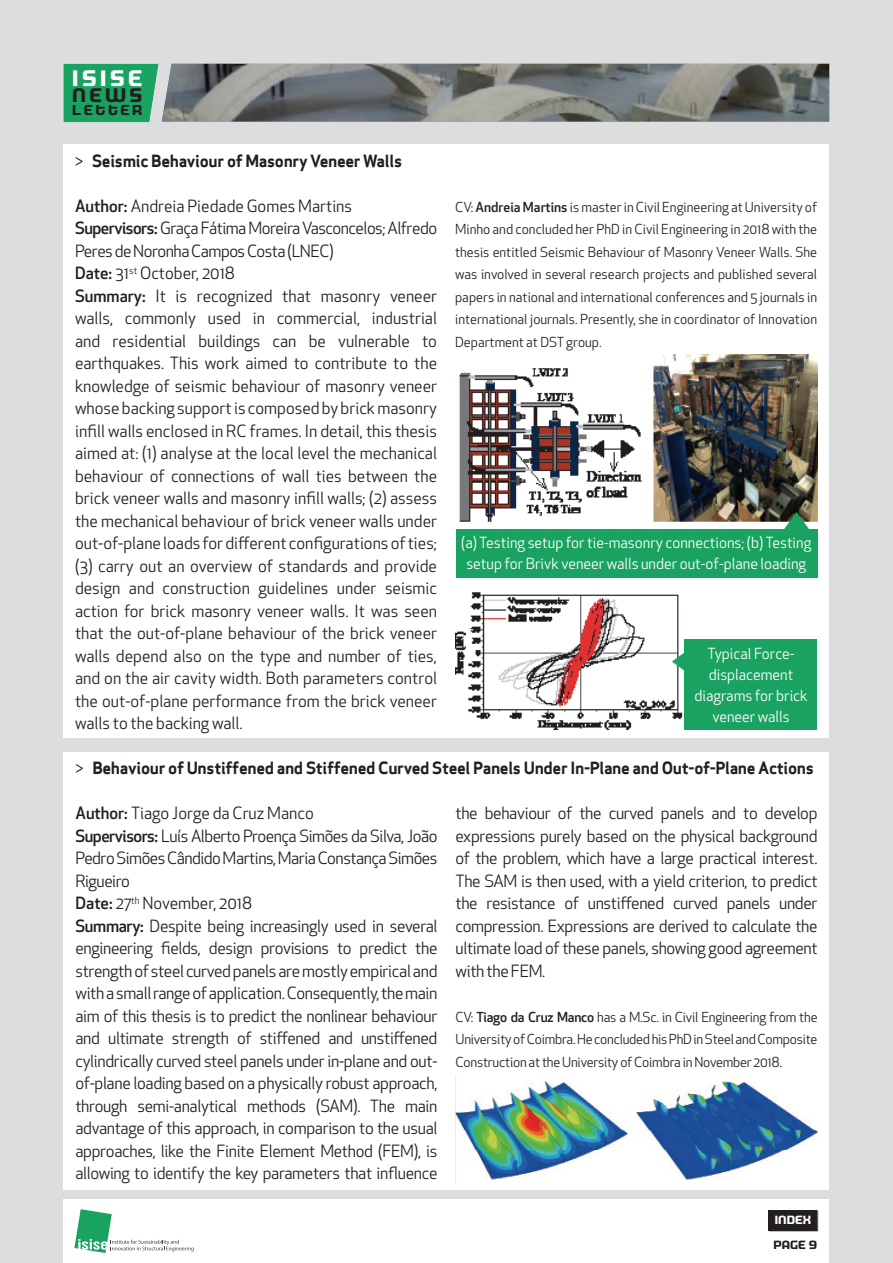
<style>
.page{position:relative;width:893px;height:1263px;background:#dcdddf}
.page>*{position:absolute;margin:0;border:0;box-sizing:border-box;transform-origin:0 0}
.t1{font:700 22.65px "Morgan Big";letter-spacing:.155em;color:#fff}
.t2{font:700 19.8px "Morgan Big";color:#231f20}
.t3{font:16.5px/22.5px "Apex New";color:#231f20}
.t4{font:16.5px/22.5px "Apex New";letter-spacing:-.02em;color:#231f20}
.t5{font:16.5px "Apex Sans Bold T";letter-spacing:-.02em;color:#231f20}
.t6{font:15px/21px "Apex New";color:#fff;text-align:center}
.t7{font:700 14.55px "Morgan Big";letter-spacing:.175em;color:#231f20}
.t8{font:13.5px/22.5px "Apex New";letter-spacing:-.015em;color:#231f20;text-align:justify}
.t9{font:700 12px "Morgan Big";color:#fff}
.t10{font:700 12px "Morgan Big";color:#231f20}
.s1{font-family:"Apex New"}
.s2{font-weight:500}
</style>
<div class="page">
<div style="left:64px;top:1199px;width:765px;height:64px;background:#fff"></div>
<svg style="left:74px;top:1209px;width:120px;height:44px"></svg>
<svg style="left:768px;top:1210px;width:50px;height:21px"></svg>
<div style="left:768px;top:1210px;width:49px;height:20px;background:#231f20"></div>
<div style="left:64px;top:144px;width:765px;height:594px;background:#fff"></div>
<div style="left:64px;top:752px;width:765px;height:437px;background:#fff"></div>
<img style="left:459px;top:355px;width:358px;height:167px">
<svg style="left:778px;top:512px;width:37px;height:17px"></svg>
<div style="left:456px;top:529px;width:361px;height:49px;background:#19a260"></div>
<img style="left:455px;top:1075px;width:362px;height:108px">
<img style="left:455px;top:592px;width:230px;height:137px">
<div style="left:685px;top:639px;width:132px;height:90px;background:#19a260"></div>
<svg style="left:672px;top:643px;width:13px;height:37px"></svg>
<svg style="left:64px;top:64px;width:98px;height:58px;background:#29a66a"></svg>
<img style="left:162px;top:64px;width:667px;height:58px">
<h1 class="t1" style="left:72px;top:65px;width:72px">ISISE</h1>
<p class="t2" style="left:72px;top:84px;width:72px">NEWS</p>
<p class="t7" style="left:72px;top:101px;width:72px">LETTER</p>
<p class="t5" style="left:75px;top:150px;width:329px"><span class="s1">&gt;</span> Seismic Behaviour of Masonry Veneer Walls</p>
<p class="t3" style="left:75px;top:194px;width:364px"><span class="s2">Author:</span> Andreia Piedade Gomes Martins <span class="s2">Supervisors:</span> Graça Fátima Moreira Vasconcelos; Alfredo Peres de Noronha Campos Costa (LNEC)<br><span class="s2">Date:</span> 31<sup>st</sup> October, 2018<br><span class="s2">Summary:</span> It is recognized that masonry veneer walls, commonly used in commercial, industrial and residential buildings can be vulnerable to earthquakes. This work aimed to contribute to the knowledge of seismic behaviour of masonry veneer whose backing support is composed by brick masonry infill walls enclosed in RC frames. In detail, this thesis aimed at: (1) analyse at the local level the mechanical behaviour of connections of wall ties between the brick veneer walls and masonry infill walls; (2) assess the mechanical behaviour of brick veneer walls under out-of-plane loads for different configurations of ties; (3) carry out an overview of standards and provide design and construction guidelines under seismic action for brick masonry veneer walls. It was seen that the out-of-plane behaviour of the brick veneer walls depend also on the type and number of ties, and on the air cavity width. Both parameters control the out-of-plane performance from the brick veneer walls to the backing wall.</p>
<p class="t8" style="left:455px;top:195px;width:364px">CV: <span class="s2">Andreia Martins</span> is master in Civil Engineering at University of Minho and concluded her PhD in Civil Engineering in 2018 with the thesis entitled Seismic Behaviour of Masonry Veneer Walls. She was involved in several research projects and published several papers in national and international conferences and 5 journals in international journals. Presently, she in coordinator of Innovation Department at DST group.</p>
<p class="t6" style="left:461px;top:532px;width:352px">(a) Testing setup for tie-masonry connections; (b) Testing setup for Brivk veneer walls under out-of-plane loading</p>
<p class="t6" style="left:694px;top:643px;width:115px">Typical Force&shy;displacement diagrams for brick veneer walls</p>
<p class="t5" style="left:75px;top:757px;width:740px"><span class="s1">&gt;</span> Behaviour of Unstiffened and Stiffened Curved Steel Panels Under In-Plane and Out-of-Plane Actions</p>
<p class="t4" style="left:75px;top:802px;width:364px"><span class="s2">Author:</span> Tiago Jorge da Cruz Manco<br><span class="s2">Supervisors:</span> Luís Alberto Proença Simões da Silva, João Pedro Simões Cândido Martins, Maria Constança Simões Rigueiro<br><span class="s2">Date:</span> 27<sup>th</sup> November, 2018<br><span class="s2">Summary:</span> Despite being increasingly used in several engineering fields, design provisions to predict the strength of steel curved panels are mostly empirical and with a small range of application. Consequently, the main aim of this thesis is to predict the nonlinear behaviour and ultimate strength of stiffened and unstiffened cylindrically curved steel panels under in-plane and out&shy;of-plane loading based on a physically robust approach, through semi-analytical methods (SAM). The main advantage of this approach, in comparison to the usual approaches, like the Finite Element Method (FEM), is allowing to identify the key parameters that influence</p>
<p class="t3" style="left:455px;top:802px;width:364px;text-align:justify">the behaviour of the curved panels and to develop expressions purely based on the physical background of the problem, which have a large practical interest.<br>The SAM is then used, with a yield criterion, to predict the resistance of unstiffened curved panels under compression. Expressions are derived to calculate the ultimate load of these panels, showing good agreement with the FEM.</p>
<p class="t8" style="left:455px;top:1005px;width:364px">CV: <span class="s2">Tiago da Cruz Manco</span> has a M.Sc. in Civil Engineering from the University of Coimbra. He concluded his PhD in Steel and Composite Construction at the University of Coimbra in November 2018.</p>
<p class="t9" style="left:775px;top:1213px;width:38px">INDEX</p>
<p class="t10" style="left:773px;top:1238px;width:45px">PAGE 9</p>
</div>
